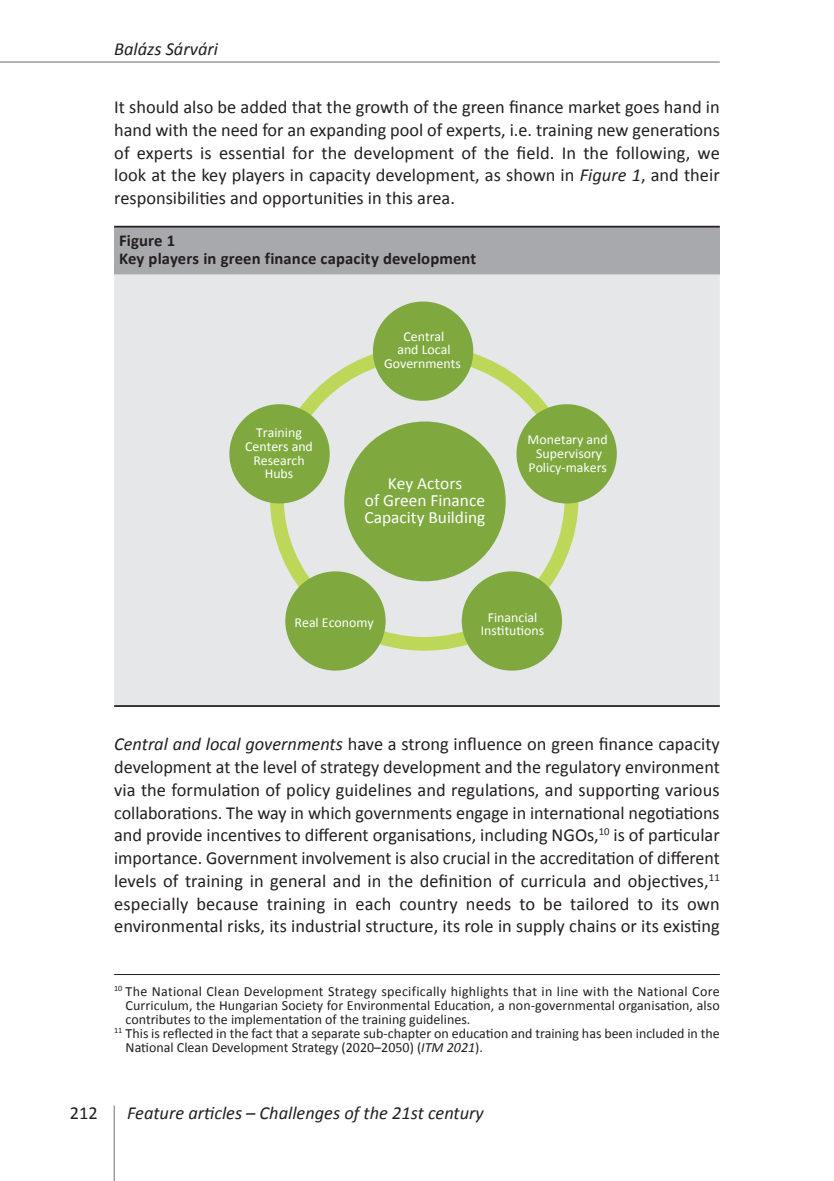
<style>
.page{position:relative;width:834px;height:1181px;background:#fff}
.page>*{position:absolute;margin:0;border:0;box-sizing:border-box;transform-origin:0 0}
.t1{font:18.38px/22.8px "Calibri";color:#231f20;text-align:justify}
.t2{font:italic 18.38px "Calibri";color:#231f20}
.t3{font:17.15px/17.2px "Calibri";color:#fff;text-align:center}
.t4{font:700 16.62px/18.4px "Calibri";letter-spacing:.005em;color:#231f20}
.t5{font:14px "Calibri";color:#231f20}
.t6{font:14px "Calibri";letter-spacing:.02em;color:#231f20}
.t7{font:13.65px/13.7px "Calibri";color:#fff;text-align:center}
.s1{font-style:italic}
</style>
<div class="page">
<hr style="left:0;top:62px;width:719px;height:1px;background:#231f20">
<hr style="left:114px;top:1105px;width:1px;height:76px;background:#231f20">
<hr style="left:114px;top:974px;width:605px;height:1px;background:#231f20">
<div style="left:114px;top:227px;width:605px;height:47px;background:#a8a9ad"></div>
<div style="left:114px;top:274px;width:605px;height:431px;background:#e6e7e9"></div>
<hr style="left:114px;top:226px;width:605px;height:1px;background:#231f20">
<hr style="left:114px;top:705px;width:605px;height:2px;background:#231f20">
<div style="left:270px;top:345px;width:308px;height:306px;border:14px solid #bdd859;border-radius:50%"></div>
<div style="left:373px;top:301px;width:100px;height:100px;background:#7fa93f;border-radius:50%"></div>
<div style="left:516px;top:404px;width:100px;height:99px;background:#7fa93f;border-radius:50%"></div>
<div style="left:229px;top:404px;width:100px;height:99px;background:#7fa93f;border-radius:50%"></div>
<div style="left:285px;top:571px;width:100px;height:99px;background:#7fa93f;border-radius:50%"></div>
<div style="left:461px;top:571px;width:101px;height:99px;background:#7fa93f;border-radius:50%"></div>
<div style="left:344px;top:421px;width:161px;height:160px;background:#7fa93f;border-radius:50%"></div>
<p class="t2" style="left:114px;top:36px;width:105px">Balázs Sárvári</p>
<p class="t1" style="left:114px;top:96px;width:607px">It should also be added that the growth of the green finance market goes hand in hand with the need for an expanding pool of experts, i.e. training new generations of experts is essential for the development of the field. In the following, we look at the key players in capacity development, as shown in <span class="s1">Figure 1</span>, and their responsibilities and opportunities in this area.</p>
<p class="t4" style="left:119px;top:231px;width:358px">Figure 1<br>Key players in green finance capacity development</p>
<p class="t7" style="left:245px;top:426px;width:69px">Training<br>Centers and<br>Research<br>Hubs</p>
<p class="t7" style="left:384px;top:329px;width:78px">Central<br>and Local<br>Governments</p>
<p class="t3" style="left:364px;top:474px;width:122px">Key Actors<br>of Green Finance<br>Capacity Building</p>
<p class="t7" style="left:527px;top:433px;width:82px">Monetary and<br>Supervisory<br>Policy-makers</p>
<p class="t7" style="left:294px;top:615px;width:81px">Real Economy</p>
<p class="t7" style="left:480px;top:610px;width:65px">Financial<br>Institutions</p>
<p class="t1" style="left:114px;top:733px;width:607px"><span class="s1">Central and local governments</span> have a strong influence on green finance capacity development at the level of strategy development and the regulatory environment via the formulation of policy guidelines and regulations, and supporting various collaborations. The way in which governments engage in international negotiations and provide incentives to different organisations, including NGOs,<sup>10</sup> is of particular importance. Government involvement is also crucial in the accreditation of different levels of training in general and in the definition of curricula and objectives,<sup>11 </sup>especially because training in each country needs to be tailored to its own environmental risks, its industrial structure, its role in supply chains or its existing</p>
<p class="t6" style="left:114px;top:982px;width:607px"><sup>10</sup> The National Clean Development Strategy specifically highlights that in line with the National Core</p>
<p class="t5" style="left:126px;top:996px;width:595px">Curriculum, the Hungarian Society for Environmental Education, a non-governmental organisation, also</p>
<p class="t5" style="left:126px;top:1010px;width:346px">contributes to the implementation of the training guidelines.</p>
<p class="t5" style="left:114px;top:1024px;width:607px"><sup>11</sup> This is reflected in the fact that a separate sub-chapter on education and training has been included in the</p>
<p class="t5" style="left:126px;top:1038px;width:359px">National Clean Development Strategy (2020–2050) (<span class="s1">ITM 2021</span>).</p>
<p class="t1" style="left:70px;top:1102px;width:29px">212</p>
<p class="t2" style="left:127px;top:1100px;width:358px">Feature articles – Challenges of the 21st century</p>
</div>
